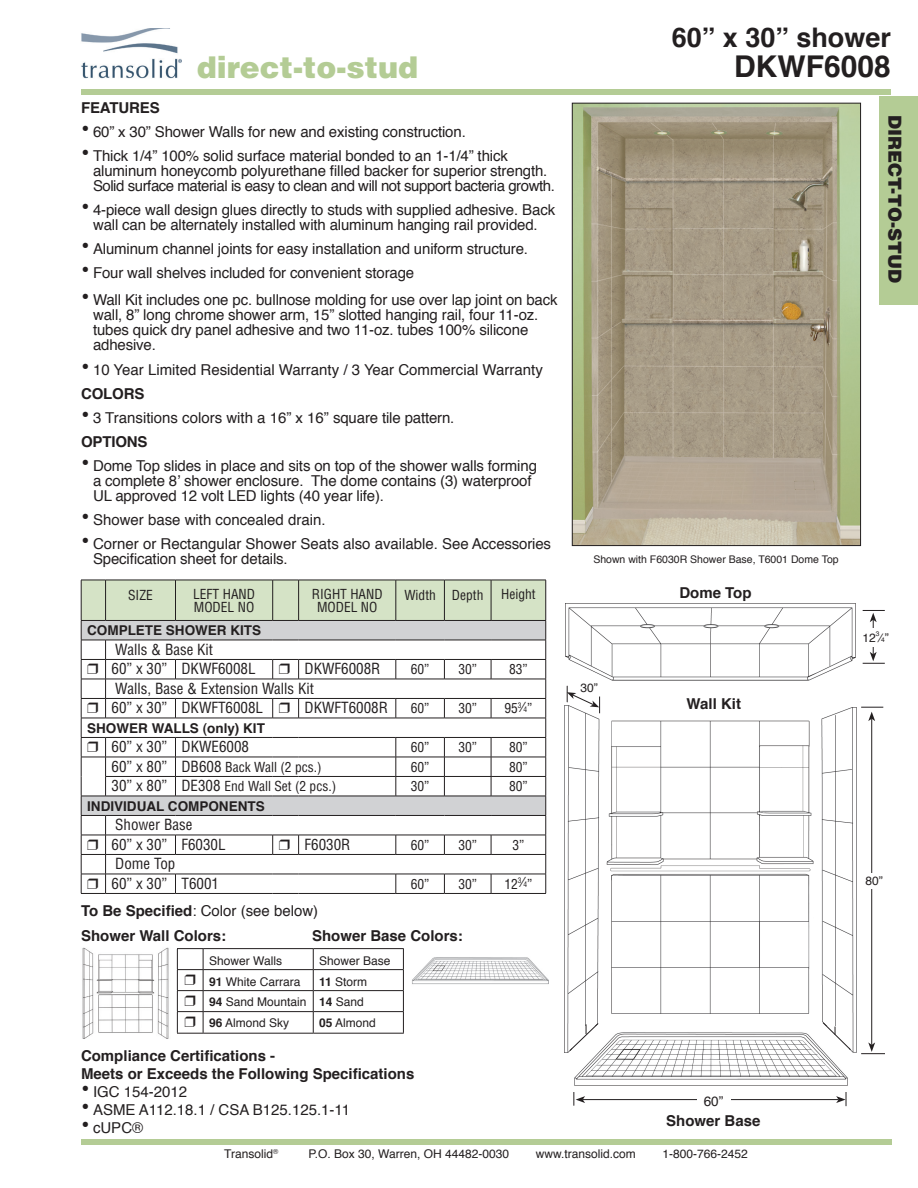
<style>
.page{position:relative;width:918px;height:1188px;background:#fff}
.page>*{position:absolute;margin:0;border:0;box-sizing:border-box;transform-origin:0 0}
.t1{font:900 30px "Helvetica";color:#b4cc95}
.t2{font:700 30px "Helvetica";color:#231f20}
.t3{font:700 27px "Helvetica";color:#231f20}
.t4{font:900 18px "Helvetica";color:#231f20}
.t5{font:15px/15px "Helvetica";letter-spacing:-.01em;color:#231f20}
.t6{font:condensed 15px/19.5px "Helvetica";color:#231f20}
.t7{font:700 15px/18px "Helvetica";color:#231f20}
.t8{font:condensed 13.5px/13.5px "Helvetica";color:#231f20}
.t9{font:700 13.5px "Helvetica";color:#231f20}
.t10{font:13.5px "Helvetica";color:#231f20}
.t11{font:12px/19.5px "Helvetica";color:#231f20;text-align:right}
.t12{font:12px "Helvetica";color:#231f20}
.t13{font:10.5px "Helvetica";color:#231f20}
.t14{font:6.6px "Helvetica";color:#231f20}
.s1{font-size:24px}
.s2{font-weight:700}
.s3{font-size:7.35px}
.s4{font-size:15px}
.s5{font-size:6.6px}
</style>
<div class="page">
<img style="left:81px;top:28px;width:100px;height:50px">
<img style="left:574px;top:105px;width:285px;height:439px">
<div style="left:572px;top:103px;width:289px;height:443px;border:1px solid #231f20"></div>
<div style="left:81px;top:1140px;width:810px;height:5px;background:#b4cc95"></div>
<div style="left:81px;top:89px;width:810px;height:5px;background:#b4cc95"></div>
<img style="left:82px;top:947px;width:87px;height:92px">
<img style="left:565px;top:703px;width:291px;height:350px">
<hr style="left:583px;top:1099px;width:256px;height:1px;background:#231f20">
<hr style="left:873px;top:620px;width:1px;height:34px;background:#231f20">
<svg style="left:863px;top:610px;width:22px;height:12px"></svg>
<svg style="left:863px;top:652px;width:22px;height:12px"></svg>
<div style="left:697px;top:1096px;width:34px;height:15px;background:#fff"></div>
<svg style="left:836px;top:1092px;width:11px;height:14px"></svg>
<svg style="left:573px;top:1092px;width:12px;height:13px"></svg>
<img style="left:565px;top:603px;width:291px;height:78px">
<div style="left:865px;top:628px;width:29px;height:16px;background:#fff"></div>
<div style="left:862px;top:633px;width:37px;height:13px;background:#fff"></div>
<img style="left:572px;top:1027px;width:277px;height:59px">
<hr style="left:871px;top:719px;width:1px;height:326px;background:#231f20">
<svg style="left:861px;top:707px;width:22px;height:14px"></svg>
<svg style="left:861px;top:1042px;width:24px;height:12px"></svg>
<svg style="left:567px;top:686px;width:33px;height:27px"></svg>
<div style="left:861px;top:874px;width:24px;height:13px;background:#fff"></div>
<div style="left:860px;top:876px;width:28px;height:13px;background:#fff"></div>
<svg style="left:569px;top:1023px;width:30px;height:28px"></svg>
<svg style="left:822px;top:1022px;width:29px;height:28px"></svg>
<div style="left:880px;top:96px;width:38px;height:208px;background:#b4cc95"></div>
<hr style="left:203px;top:948px;width:110px;height:1px;background:#231f20">
<hr style="left:313px;top:948px;width:91px;height:1px;background:#231f20">
<hr style="left:203px;top:969px;width:110px;height:1px;background:#231f20">
<hr style="left:313px;top:969px;width:91px;height:1px;background:#231f20">
<hr style="left:203px;top:990px;width:110px;height:1px;background:#231f20">
<hr style="left:313px;top:990px;width:91px;height:1px;background:#231f20">
<hr style="left:203px;top:1011px;width:110px;height:1px;background:#231f20">
<hr style="left:313px;top:1011px;width:91px;height:1px;background:#231f20">
<svg style="left:313px;top:949px;width:1px;height:84px"></svg>
<svg style="left:403px;top:949px;width:1px;height:84px"></svg>
<hr style="left:203px;top:1033px;width:110px;height:1px;background:#231f20">
<hr style="left:313px;top:1033px;width:91px;height:1px;background:#231f20">
<img style="left:412px;top:957px;width:136px;height:27px">
<svg style="left:81px;top:580px;width:465px;height:314px"></svg>
<svg style="left:177px;top:948px;width:27px;height:86px"></svg>
<h1 class="t1" style="left:197px;top:48px;width:223px">direct-to-stud</h1>
<p class="t7" style="left:81px;top:99px;width:80px">FEATURES</p>
<p class="t5" style="left:81px;top:124px;width:386px"><span class="s1">•</span> 60” x 30” Shower Walls for new and existing construction.</p>
<p class="t5" style="left:93px;top:148px;width:463px;text-indent:-12px"><span class="s1">•</span> Thick 1/4” 100% solid surface material bonded to an 1-1/4” thick aluminum honeycomb polyurethane filled backer for superior strength.<br>Solid surface material is easy to clean and will not support bacteria growth.</p>
<p class="t5" style="left:81px;top:202px;width:476px;text-align:center"><span class="s1">•</span> 4-piece wall design glues directly to studs with supplied adhesive. Back wall can be alternately installed with aluminum hanging rail provided.</p>
<p class="t5" style="left:81px;top:241px;width:449px"><span class="s1">•</span> Aluminum channel joints for easy installation and uniform structure.</p>
<p class="t5" style="left:81px;top:265px;width:335px"><span class="s1">•</span> Four wall shelves included for convenient storage</p>
<p class="t5" style="left:93px;top:292px;width:466px;text-indent:-12px"><span class="s1">•</span> Wall Kit includes one pc. bullnose molding for use over lap joint on back wall, 8” long chrome shower arm, 15” slotted hanging rail, four 11-oz. tubes quick dry panel adhesive and two 11-oz. tubes 100% silicone adhesive.</p>
<p class="t5" style="left:81px;top:358px;width:463px;line-height:24px"><span class="s1">•</span> 10 Year Limited Residential Warranty / 3 Year Commercial Warranty<br><span class="s2">COLORS</span></p>
<p class="t5" style="left:81px;top:406px;width:375px;line-height:24px"><span class="s1">•</span> 3 Transitions colors with a 16” x 16” square tile pattern.<br><span class="s2">OPTIONS</span></p>
<p class="t5" style="left:93px;top:459px;width:446px;text-indent:-12px"><span class="s1">•</span> Dome Top slides in place and sits on top of the shower walls forming a complete 8’ shower enclosure. The dome contains (3) waterproof<br>UL approved 12 volt LED lights (40 year life).</p>
<p class="t5" style="left:81px;top:513px;width:246px"><span class="s1">•</span> Shower base with concealed drain.</p>
<p class="t5" style="left:93px;top:537px;width:460px;text-indent:-12px"><span class="s1">•</span> Corner or Rectangular Shower Seats also available. See Accessories<br>Specification sheet for details.</p>
<p class="t8" style="left:128px;top:588px;width:26px">SIZE</p>
<p class="t8" style="left:193px;top:587px;width:63px">LEFT HAND<br>MODEL NO</p>
<p class="t8" style="left:312px;top:587px;width:72px;text-align:center">RIGHT HAND<br>MODEL NO</p>
<p class="t8" style="left:404px;top:588px;width:81px">Width Depth</p>
<p class="t8" style="left:501px;top:587px;width:36px">Height</p>
<p class="t9" style="left:87px;top:620px;width:176px">COMPLETE SHOWER KITS</p>
<p class="t6" style="left:112px;top:640px;width:146px">Walls &amp; Base Kit<br>60” x 30” DKWF6008L</p>
<p class="t6" style="left:305px;top:659px;width:77px">DKWF6008R</p>
<p class="t8" style="left:411px;top:663px;width:20px">60”</p>
<p class="t8" style="left:458px;top:663px;width:20px">30”</p>
<p class="t8" style="left:509px;top:663px;width:20px">83”</p>
<p class="t6" style="left:112px;top:679px;width:204px">Walls, Base &amp; Extension Walls Kit<br>60” x 30” DKWFT6008L</p>
<p class="t6" style="left:305px;top:698px;width:85px">DKWFT6008R</p>
<p class="t8" style="left:411px;top:702px;width:20px">60”</p>
<p class="t8" style="left:458px;top:702px;width:20px">30”</p>
<p class="t8" style="left:504px;top:702px;width:30px">95<sup>3</sup>⁄<span class="s3">4</span>”</p>
<p class="t9" style="left:87px;top:717px;width:179px">SHOWER WALLS (only) KIT</p>
<p class="t6" style="left:112px;top:737px;width:139px">60” x 30” DKWE6008</p>
<p class="t8" style="left:411px;top:741px;width:20px">60”</p>
<p class="t8" style="left:458px;top:741px;width:20px">30”</p>
<p class="t8" style="left:509px;top:741px;width:20px">80”</p>
<p class="t8" style="left:112px;top:760px;width:212px"><span class="s4">60” x 80” DB608</span> Back Wall (2 pcs.)</p>
<p class="t8" style="left:411px;top:760px;width:20px">60”</p>
<p class="t8" style="left:509px;top:760px;width:20px">80”</p>
<p class="t8" style="left:112px;top:780px;width:226px"><span class="s4">30” x 80” DE308</span> End Wall Set (2 pcs.)</p>
<p class="t8" style="left:411px;top:780px;width:20px">30”</p>
<p class="t8" style="left:509px;top:780px;width:20px">80”</p>
<p class="t9" style="left:87px;top:795px;width:179px">INDIVIDUAL COMPONENTS</p>
<p class="t6" style="left:112px;top:815px;width:116px">Shower Base<br>60” x 30” F6030L</p>
<p class="t6" style="left:305px;top:835px;width:47px">F6030R</p>
<p class="t8" style="left:411px;top:838px;width:20px">60”</p>
<p class="t8" style="left:458px;top:838px;width:20px">30”</p>
<p class="t8" style="left:512px;top:838px;width:14px">3”</p>
<p class="t6" style="left:112px;top:854px;width:109px">Dome Top<br>60” x 30” T6001</p>
<p class="t5" style="left:81px;top:904px;width:239px"><span class="s2">To Be Specified</span>: Color (see below)</p>
<p class="t8" style="left:411px;top:877px;width:20px">60”</p>
<p class="t8" style="left:458px;top:877px;width:20px">30”</p>
<p class="t8" style="left:504px;top:877px;width:30px">12<sup>3</sup>⁄<span class="s3">4</span>”</p>
<p class="t7" style="left:81px;top:927px;width:147px">Shower Wall Colors:</p>
<p class="t7" style="left:312px;top:927px;width:152px">Shower Base Colors:</p>
<p class="t11" style="left:209px;top:952px;width:74px">Shower Walls</p>
<p class="t11" style="left:319px;top:952px;width:73px">Shower Base</p>
<p class="t11" style="left:209px;top:973px;width:93px"><span class="s2">91</span> White Carrara</p>
<p class="t11" style="left:209px;top:973px;width:160px"><span class="s2">11</span> Storm<br><span class="s2">94</span> Sand Mountain <span class="s2">14</span> Sand</p>
<p class="t11" style="left:209px;top:1013px;width:82px"><span class="s2">96</span> Almond Sky</p>
<p class="t11" style="left:319px;top:1013px;width:58px"><span class="s2">05</span> Almond</p>
<p class="t7" style="left:81px;top:1047px;width:335px">Compliance Certifications -<br>Meets or Exceeds the Following Specifications</p>
<p class="t5" style="left:81px;top:1085px;width:108px"><span class="s1">•</span> IGC 154-2012</p>
<p class="t5" style="left:81px;top:1103px;width:271px"><span class="s1">•</span> ASME A112.18.1 / CSA B125.125.1-11</p>
<p class="t5" style="left:81px;top:1121px;width:64px"><span class="s1">•</span> cUPC®</p>
<h2 class="t3" style="left:672px;top:16px;width:221px">60” x 30” shower</h2>
<h1 class="t2" style="left:734px;top:42px;width:158px">DKWF6008</h1>
<p class="t4" style="left:907px;top:115px;width:170px;rotate:90deg">DIRECT-TO-STUD</p>
<p class="t13" style="left:593px;top:551px;width:247px">Shown with F6030R Shower Base, T6001 Dome Top</p>
<p class="t12" style="left:581px;top:678px;width:19px">30”</p>
<p class="t7" style="left:679px;top:584px;width:74px">Dome Top</p>
<p class="t7" style="left:687px;top:695px;width:56px">Wall Kit</p>
<p class="t14" style="left:876px;top:629px;width:5px">3</p>
<p class="t11" style="left:862px;top:628px;width:28px">12 ⁄<span class="s5">4</span>”</p>
<p class="t12" style="left:866px;top:872px;width:19px">80”</p>
<p class="t10" style="left:704px;top:1091px;width:21px">60”</p>
<p class="t7" style="left:666px;top:1112px;width:96px">Shower Base</p>
<p class="t11" style="left:224px;top:1144px;width:56px">Transolid<sup>®</sup></p>
<p class="t11" style="left:308px;top:1144px;width:202px">P.O. Box 30, Warren, OH 44482-0030</p>
<p class="t11" style="left:536px;top:1144px;width:102px">www.transolid.com</p>
<p class="t11" style="left:663px;top:1144px;width:87px">1-800-766-2452</p>
</div>
